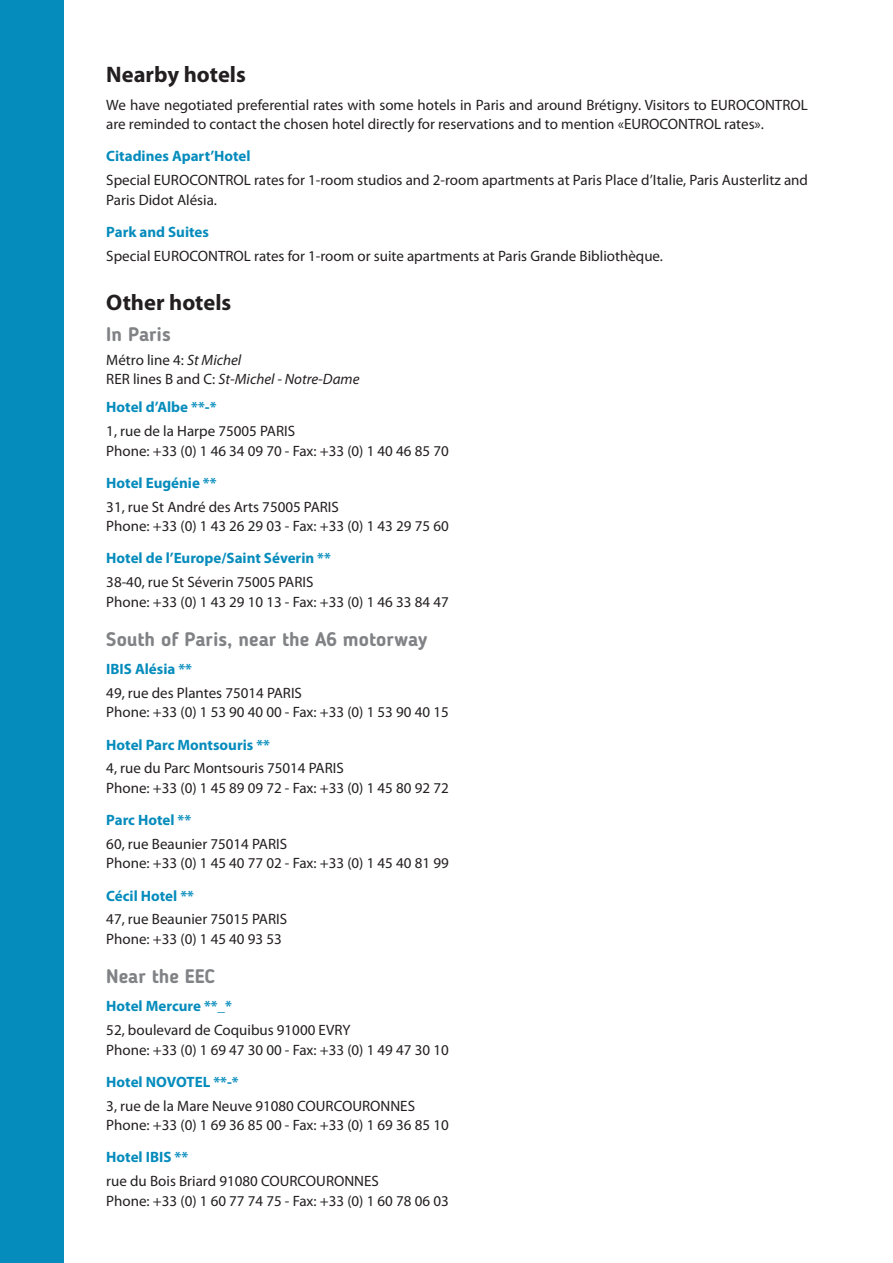
<style>
.page{position:relative;width:893px;height:1263px;background:#fff}
.page>*{position:absolute;margin:0;border:0;box-sizing:border-box;transform-origin:0 0}
.t1{font:700 22.5px "Myriad Pro";color:#231f20}
.t2{font:700 19.5px "Blogger Sans";color:#808285}
.t3{font:15px/19.5px "Myriad Pro";color:#231f20}
.t4{font:700 15px "Myriad Pro";color:#068cbc}
.t5{font:italic 15px "Myriad Pro";color:#231f20}
.s1{font-style:italic}
.s2{font-style:normal}
</style>
<div class="page">
<div style="left:0;top:0;width:64px;height:1263px;background:#068cbc"></div>
<p class="t1" style="left:106px;top:62px;width:141px">Nearby hotels</p>
<p class="t3" style="left:106px;top:95px;width:703px">We have negotiated preferential rates with some hotels in Paris and around Brétigny. Visitors to EUROCONTROL are reminded to contact the chosen hotel directly for reservations and to mention «EUROCONTROL rates».</p>
<p class="t4" style="left:106px;top:148px;width:146px">Citadines Apart’Hotel</p>
<p class="t3" style="left:106px;top:170px;width:703px">Special EUROCONTROL rates for 1-room studios and 2-room apartments at Paris Place d’Italie, Paris Austerlitz and<br>Paris Didot Alésia.</p>
<p class="t4" style="left:106px;top:224px;width:104px">Park and Suites</p>
<p class="t3" style="left:106px;top:246px;width:558px">Special EUROCONTROL rates for 1-room or suite apartments at Paris Grande Bibliothèque.</p>
<p class="t1" style="left:106px;top:290px;width:126px">Other hotels</p>
<p class="t2" style="left:106px;top:322px;width:66px">In Paris</p>
<p class="t3" style="left:106px;top:350px;width:137px">Métro line 4: <span class="s1">St Michel</span></p>
<p class="t5" style="left:106px;top:370px;width:255px"><span class="s2">RER lines B and C:</span> St-Michel - Notre-Dame</p>
<p class="t4" style="left:106px;top:399px;width:112px">Hotel d’Albe **-*</p>
<p class="t3" style="left:106px;top:421px;width:190px">1, rue de la Harpe 75005 PARIS</p>
<p class="t3" style="left:106px;top:440px;width:344px">Phone: +33 (0) 1 46 34 09 70 - Fax: +33 (0) 1 40 46 85 70</p>
<p class="t4" style="left:106px;top:474px;width:112px">Hotel Eugénie **</p>
<p class="t3" style="left:106px;top:496px;width:234px">31, rue St André des Arts 75005 PARIS</p>
<p class="t3" style="left:106px;top:516px;width:344px">Phone: +33 (0) 1 43 26 29 03 - Fax: +33 (0) 1 43 29 75 60</p>
<p class="t4" style="left:106px;top:550px;width:226px">Hotel de l’Europe/Saint Séverin **</p>
<p class="t3" style="left:106px;top:572px;width:209px">38-40, rue St Séverin 75005 PARIS</p>
<p class="t3" style="left:106px;top:592px;width:344px">Phone: +33 (0) 1 43 29 10 13 - Fax: +33 (0) 1 46 33 84 47</p>
<p class="t2" style="left:106px;top:627px;width:323px">South of Paris, near the A6 motorway</p>
<p class="t4" style="left:106px;top:661px;width:87px">IBIS Alésia **</p>
<p class="t3" style="left:106px;top:683px;width:197px">49, rue des Plantes 75014 PARIS</p>
<p class="t3" style="left:106px;top:702px;width:344px">Phone: +33 (0) 1 53 90 40 00 - Fax: +33 (0) 1 53 90 40 15</p>
<p class="t4" style="left:106px;top:736px;width:165px">Hotel Parc Montsouris **</p>
<p class="t3" style="left:106px;top:758px;width:239px">4, rue du Parc Montsouris 75014 PARIS</p>
<p class="t3" style="left:106px;top:778px;width:344px">Phone: +33 (0) 1 45 89 09 72 - Fax: +33 (0) 1 45 80 92 72</p>
<p class="t4" style="left:106px;top:812px;width:86px">Parc Hotel **</p>
<p class="t3" style="left:106px;top:834px;width:182px">60, rue Beaunier 75014 PARIS</p>
<p class="t3" style="left:106px;top:853px;width:344px">Phone: +33 (0) 1 45 40 77 02 - Fax: +33 (0) 1 45 40 81 99</p>
<p class="t4" style="left:106px;top:887px;width:89px">Cécil Hotel **</p>
<p class="t3" style="left:106px;top:909px;width:182px">47, rue Beaunier 75015 PARIS</p>
<p class="t3" style="left:106px;top:929px;width:177px">Phone: +33 (0) 1 45 40 93 53</p>
<p class="t2" style="left:106px;top:965px;width:110px">Near the EEC</p>
<p class="t4" style="left:106px;top:998px;width:127px">Hotel Mercure **_*</p>
<p class="t3" style="left:106px;top:1020px;width:246px">52, boulevard de Coquibus 91000 EVRY</p>
<p class="t3" style="left:106px;top:1040px;width:344px">Phone: +33 (0) 1 69 47 30 00 - Fax: +33 (0) 1 49 47 30 10</p>
<p class="t4" style="left:106px;top:1073px;width:134px">Hotel NOVOTEL **-*</p>
<p class="t3" style="left:106px;top:1096px;width:310px">3, rue de la Mare Neuve 91080 COURCOURONNES</p>
<p class="t3" style="left:106px;top:1115px;width:344px">Phone: +33 (0) 1 69 36 85 00 - Fax: +33 (0) 1 69 36 85 10</p>
<p class="t4" style="left:106px;top:1149px;width:83px">Hotel IBIS **</p>
<p class="t3" style="left:106px;top:1171px;width:274px">rue du Bois Briard 91080 COURCOURONNES</p>
<p class="t3" style="left:106px;top:1191px;width:344px">Phone: +33 (0) 1 60 77 74 75 - Fax: +33 (0) 1 60 78 06 03</p>
</div>
